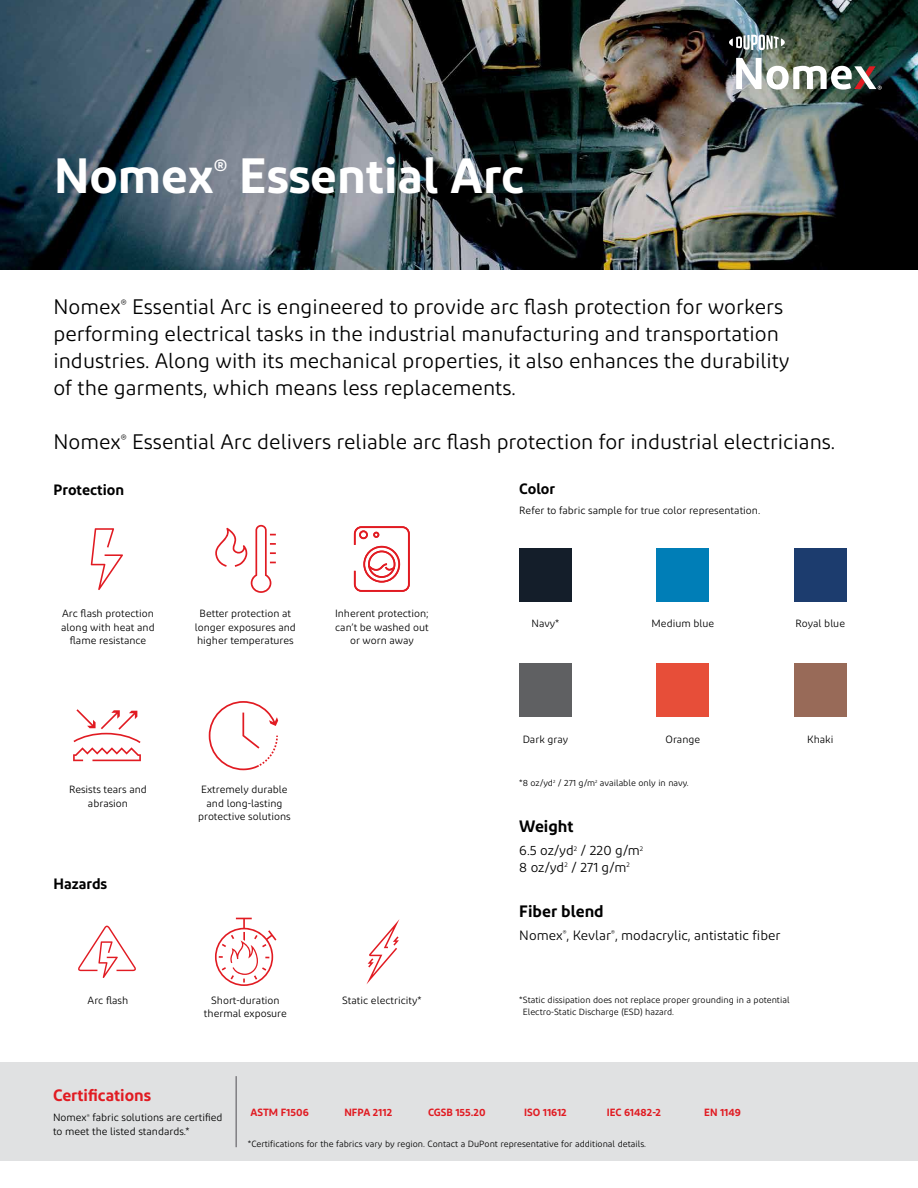
<style>
.page{position:relative;width:918px;height:1188px;background:#fff}
.page>*{position:absolute;margin:0;border:0;box-sizing:border-box;transform-origin:0 0}
.t1{font:600 49.5px "Diodrum";color:#fff}
.t2{font:21px/27px "Diodrum";color:#000}
.t3{font:600 16.5px "Diodrum";color:#000}
.t4{font:600 16.5px "Diodrum";color:#e11b22}
.t5{font:600 15px "Diodrum";color:#000}
.t6{font:13.5px/16.5px "Diodrum";color:#000}
.t7{font:10.5px/13.5px "Diodrum";color:#000;text-align:center}
.t8{font:600 10.5px "Diodrum";color:#e11b22}
.t9{font:9px/12px "Diodrum";color:#000}
</style>
<div class="page">
<img style="left:0;top:0;width:918px;height:270px">
<div style="left:0;top:1063px;width:918px;height:98px;background:#e0e1e2"></div>
<div style="left:519px;top:548px;width:53px;height:54px;background:#141e2a"></div>
<div style="left:794px;top:548px;width:52px;height:54px;background:#1c3c6e"></div>
<div style="left:794px;top:663px;width:52px;height:54px;background:#986a58"></div>
<div style="left:519px;top:663px;width:53px;height:54px;background:#5f6062"></div>
<div style="left:657px;top:663px;width:52px;height:54px;background:#e74e39"></div>
<div style="left:657px;top:548px;width:52px;height:54px;background:#007eb7"></div>
<svg style="left:729px;top:34px;width:56px;height:16px"></svg>
<img style="left:736px;top:58px;width:146px;height:32px">
<svg style="left:215px;top:525px;width:61px;height:68px"></svg>
<svg style="left:91px;top:528px;width:32px;height:62px"></svg>
<svg style="left:353px;top:526px;width:57px;height:66px"></svg>
<svg style="left:209px;top:701px;width:69px;height:69px"></svg>
<svg style="left:73px;top:709px;width:68px;height:52px"></svg>
<svg style="left:78px;top:926px;width:58px;height:52px"></svg>
<hr style="left:235px;top:1076px;width:2px;height:71px;background:#807f83">
<svg style="left:215px;top:918px;width:61px;height:68px"></svg>
<svg style="left:366px;top:920px;width:33px;height:64px"></svg>
<h1 class="t1" style="left:54px;top:144px;width:472px">Nomex<sup>®</sup> Essential Arc</h1>
<p class="t2" style="left:53px;top:293px;width:738px">Nomex<sup>®</sup> Essential Arc is engineered to provide arc flash protection for workers performing electrical tasks in the industrial manufacturing and transportation industries. Along with its mechanical properties, it also enhances the durability of the garments, which means less replacements.</p>
<h2 class="t2" style="left:53px;top:428px;width:783px">Nomex<sup>®</sup> Essential Arc delivers reliable arc flash protection for industrial electricians.</h2>
<h3 class="t5" style="left:53px;top:480px;width:72px">Protection</h3>
<h3 class="t5" style="left:519px;top:479px;width:37px">Color</h3>
<p class="t7" style="left:519px;top:504px;width:242px">Refer to fabric sample for true color representation.</p>
<p class="t7" style="left:61px;top:607px;width:95px">Arc flash protection along with heat and flame resistance</p>
<p class="t7" style="left:195px;top:607px;width:103px">Better protection at longer exposures and higher temperatures</p>
<p class="t7" style="left:335px;top:607px;width:95px">Inherent protection; can’t be washed out or worn away</p>
<p class="t7" style="left:532px;top:617px;width:29px">Navy*</p>
<p class="t7" style="left:652px;top:617px;width:64px">Medium blue</p>
<p class="t7" style="left:796px;top:617px;width:51px">Royal blue</p>
<p class="t7" style="left:523px;top:732px;width:47px">Dark gray</p>
<p class="t7" style="left:666px;top:732px;width:36px">Orange</p>
<p class="t7" style="left:807px;top:732px;width:28px">Khaki</p>
<p class="t7" style="left:69px;top:783px;width:79px">Resists tears and abrasion</p>
<p class="t7" style="left:198px;top:783px;width:94px">Extremely durable and long-lasting protective solutions</p>
<p class="t9" style="left:519px;top:776px;width:171px">*8 oz/yd<sup>2</sup> / 271 g/m<sup>2</sup> available only in navy.</p>
<h3 class="t3" style="left:519px;top:816px;width:56px">Weight</h3>
<p class="t6" style="left:519px;top:842px;width:126px">6.5 oz/yd<sup>2</sup> / 220 g/m<sup>2<br></sup>8 oz/yd<sup>2</sup> / 271 g/m<sup>2</sup></p>
<h3 class="t5" style="left:53px;top:874px;width:55px">Hazards</h3>
<h3 class="t3" style="left:519px;top:900px;width:86px">Fiber blend</h3>
<p class="t6" style="left:519px;top:927px;width:263px">Nomex<sup>®</sup>, Kevlar<sup>®</sup>, modacrylic, antistatic fiber</p>
<p class="t7" style="left:88px;top:994px;width:42px">Arc flash</p>
<p class="t7" style="left:204px;top:993px;width:84px">Short-duration thermal exposure</p>
<p class="t7" style="left:342px;top:993px;width:81px">Static electricity*</p>
<p class="t9" style="left:523px;top:993px;width:268px;text-indent:-4px">*Static dissipation does not replace proper grounding in a potential<br>Electro-Static Discharge (ESD) hazard.</p>
<h3 class="t4" style="left:53px;top:1085px;width:100px">Certifications</h3>
<p class="t7" style="left:53px;top:1111px;width:171px;text-align:left">Nomex<sup>®</sup> fabric solutions are certified to meet the listed standards.*</p>
<p class="t8" style="left:251px;top:1105px;width:60px">ASTM F1506</p>
<p class="t8" style="left:344px;top:1105px;width:49px">NFPA 2112</p>
<p class="t8" style="left:428px;top:1105px;width:59px">CGSB 155.20</p>
<p class="t8" style="left:524px;top:1105px;width:44px">ISO 11612</p>
<p class="t8" style="left:607px;top:1105px;width:56px">IEC 61482-2</p>
<p class="t8" style="left:704px;top:1105px;width:38px">EN 1149</p>
<p class="t9" style="left:248px;top:1138px;width:400px">*Certifications for the fabrics vary by region. Contact a DuPont representative for additional details.</p>
</div>
